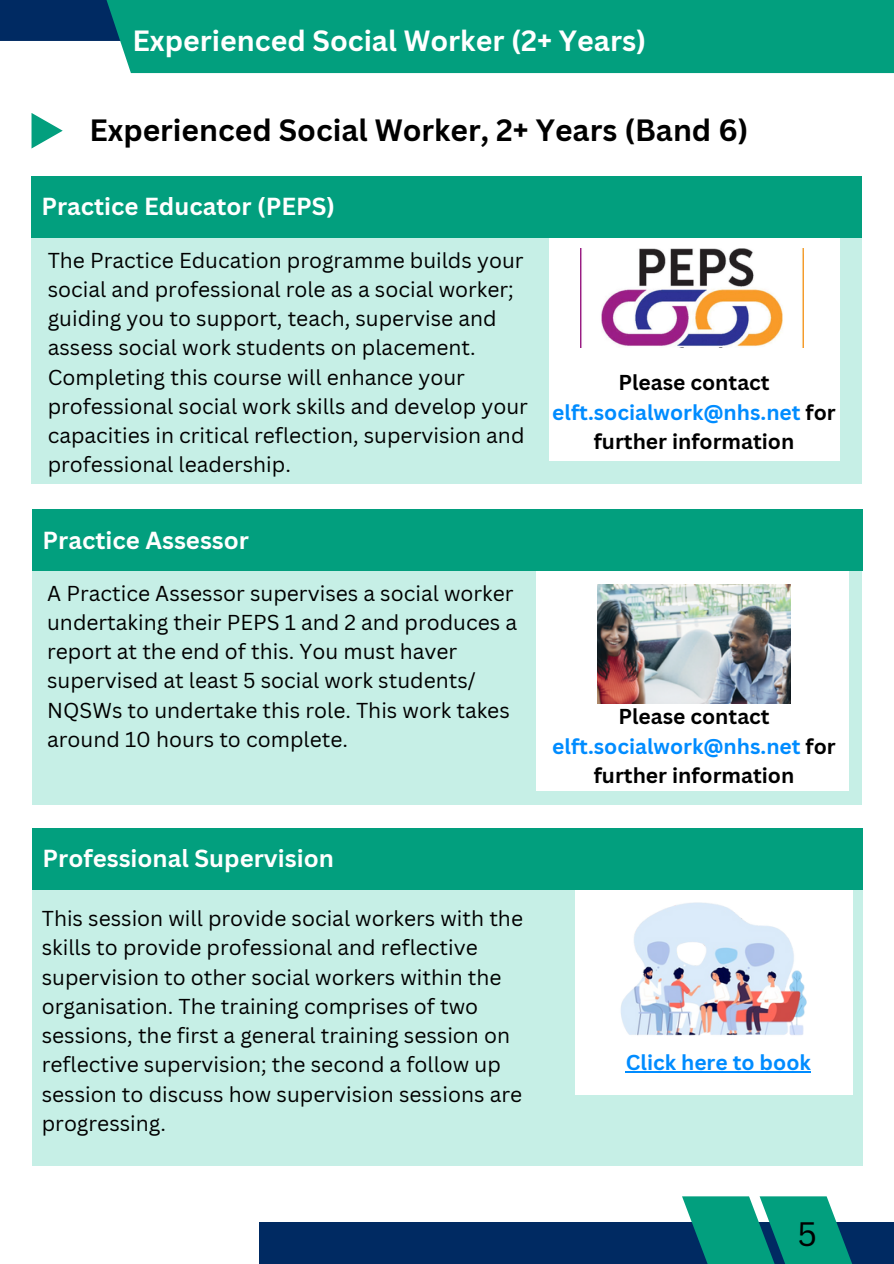
<style>
.page{position:relative;width:894px;height:1264px;background:#fff}
.page>*{position:absolute;margin:0;border:0;box-sizing:border-box;transform-origin:0 0}
.t1{font:33px "Canva Sans";color:#000}
.t2{font:700 30px "Canva Sans";color:#000}
.t3{font:700 28.5px "Canva Sans";color:#fff}
.t4{font:700 24px "Canva Sans";color:#fff}
.t5{font:21px/29.2px "Canva Sans";color:#000}
.t6{font:700 21px/29.2px "Canva Sans";color:#000;text-align:center}
.t7{font:700 21px "Canva Sans";color:#008cff}
.s1{color:#008cff}
</style>
<div class="page">
<div style="left:0;top:0;width:681px;height:41px;background:#002a62"></div>
<div style="left:64px;top:0;width:829px;height:73px;background:#029f7e"></div>
<div style="left:258px;top:1222px;width:635px;height:41px;background:#002a62"></div>
<svg style="left:682px;top:1196px;width:77px;height:67px;fill:#029f7e"></svg>
<svg style="left:759px;top:1196px;width:93px;height:67px;fill:#029f7e"></svg>
<svg style="left:31px;top:113px;width:32px;height:35px"></svg>
<div style="left:31px;top:176px;width:830px;height:62px;background:#029f7e"></div>
<div style="left:31px;top:238px;width:830px;height:246px;background:#c6efe6"></div>
<div style="left:548px;top:238px;width:291px;height:223px;background:#fff"></div>
<div style="left:32px;top:509px;width:830px;height:296px;background:#c6efe6"></div>
<div style="left:32px;top:509px;width:830px;height:62px;background:#029f7e"></div>
<div style="left:536px;top:571px;width:312px;height:220px;background:#fff"></div>
<div style="left:32px;top:828px;width:830px;height:337px;background:#c6efe6"></div>
<div style="left:32px;top:828px;width:830px;height:62px;background:#029f7e"></div>
<div style="left:574px;top:890px;width:278px;height:204px;background:#fff"></div>
<img style="left:580px;top:248px;width:223px;height:99px">
<img style="left:597px;top:584px;width:193px;height:119px">
<img style="left:620px;top:902px;width:187px;height:134px">
<hr style="left:625px;top:1071px;width:185px;height:1px;background:#008cff">
<h3 class="t3" style="left:132px;top:20px;width:515px">Experienced Social Worker (2+ Years)</h3>
<h2 class="t2" style="left:89px;top:109px;width:660px">Experienced Social Worker, 2+ Years (Band 6)</h2>
<p class="t4" style="left:41px;top:190px;width:295px">Practice Educator (PEPS)</p>
<p class="t5" style="left:48px;top:245px;width:481px">The Practice Education programme builds your social and professional role as a social worker; guiding you to support, teach, supervise and assess social work students on placement.<br>Completing this course will enhance your professional social work skills and develop your capacities in critical reflection, supervision and professional leadership.</p>
<p class="t4" style="left:43px;top:523px;width:208px">Practice Assessor</p>
<p class="t5" style="left:47px;top:578px;width:471px">A Practice Assessor supervises a social worker undertaking their PEPS 1 and 2 and produces a report at the end of this. You must haver supervised at least 5 social work students/ NQSWs to undertake this role. This work takes around 10 hours to complete.</p>
<p class="t6" style="left:552px;top:367px;width:285px">Please contact <span class="s1">elft.socialwork@nhs.net</span> for further information</p>
<p class="t6" style="left:552px;top:701px;width:285px">Please contact <span class="s1">elft.socialwork@nhs.net</span> for further information</p>
<p class="t4" style="left:43px;top:841px;width:293px">Professional Supervision</p>
<p class="t5" style="left:42px;top:903px;width:482px">This session will provide social workers with the skills to provide professional and reflective supervision to other social workers within the organisation. The training comprises of two sessions, the first a general training session on reflective supervision; the second a follow up session to discuss how supervision sessions are progressing.</p>
<p class="t7" style="left:625px;top:1047px;width:186px">Click here to book</p>
<h1 class="t1" style="left:797px;top:1210px;width:21px">5</h1>
</div>
